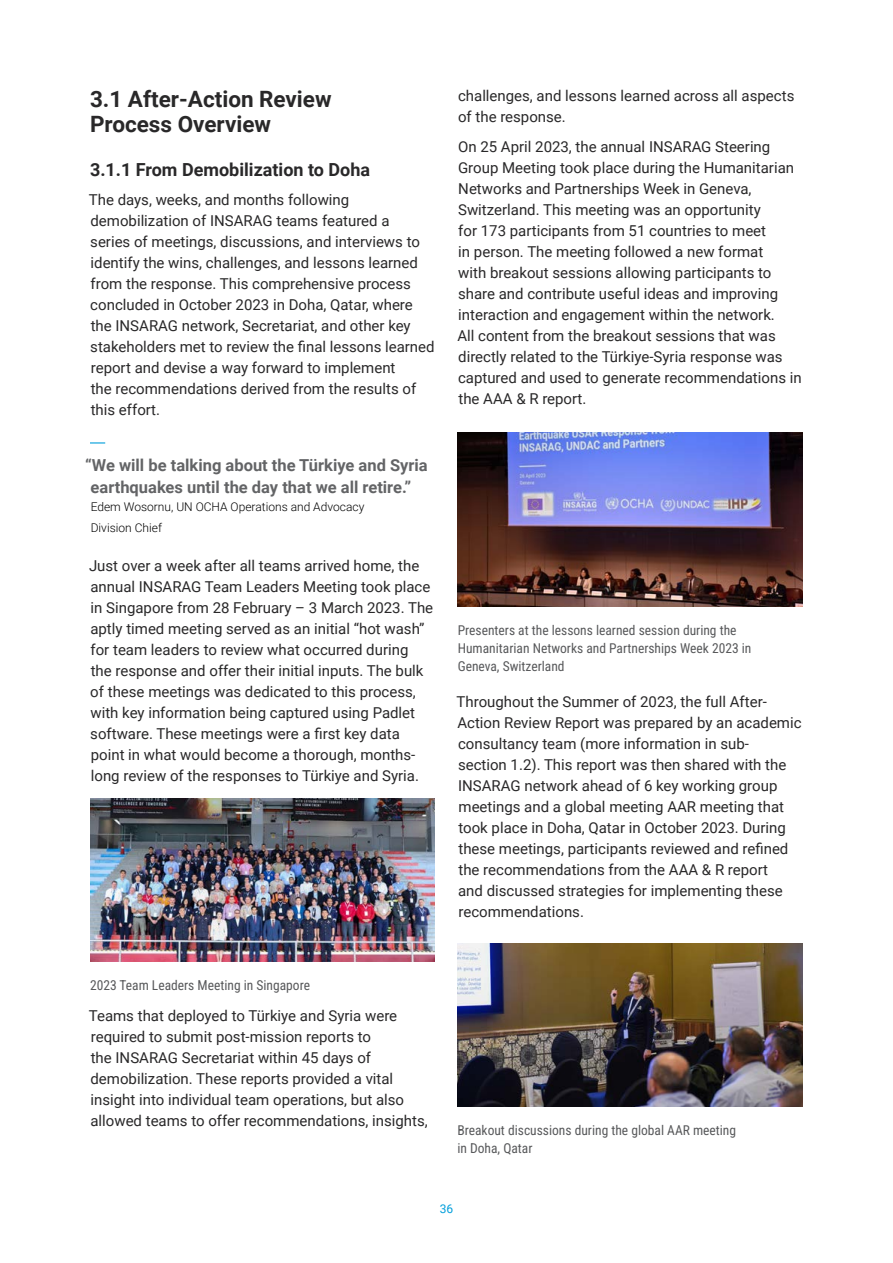
<style>
.page{position:relative;width:893px;height:1263px;background:#fff}
.page>*{position:absolute;margin:0;border:0;box-sizing:border-box;transform-origin:0 0}
.t1{font:700 22.5px/25.5px "Roboto";color:#292829}
.t2{font:700 18px "Roboto";color:#292829}
.t3{font:700 16.5px/22.5px "Roboto";color:#636466}
.t4{font:15px/21px "Roboto";color:#292829}
.t5{font:13.5px/18px "Roboto Condensed";color:#58595b}
.t6{font:300 12px/21px "Roboto";color:#000}
.t7{font:12px "Roboto";color:#009edb}
</style>
<div class="page">
<svg style="left:90px;top:442px;width:15px;height:1px"></svg>
<img style="left:90px;top:799px;width:345px;height:163px">
<img style="left:458px;top:432px;width:345px;height:175px">
<img style="left:457px;top:943px;width:345px;height:163px">
<p class="t1" style="left:90px;top:85px;width:243px">3.1 After-Action Review<br>Process Overview</p>
<p class="t2" style="left:90px;top:157px;width:282px">3.1.1 From Demobilization to Doha</p>
<p class="t4" style="left:89px;top:189px;width:347px">The days, weeks, and months following demobilization of INSARAG teams featured a<br>series of meetings, discussions, and interviews to identify the wins, challenges, and lessons learned from the response. This comprehensive process concluded in October 2023 in Doha, Qatar, where the INSARAG network, Secretariat, and other key stakeholders met to review the final lessons learned report and devise a way forward to implement<br>the recommendations derived from the results of this effort.</p>
<p class="t3" style="left:91px;top:453px;width:339px;text-indent:-5px">“We will be talking about the Türkiye and Syria earthquakes until the day that we all retire.”</p>
<p class="t6" style="left:91px;top:496px;width:275px">Edem Wosornu, UN OCHA Operations and Advocacy<br>Division Chief</p>
<p class="t4" style="left:89px;top:555px;width:346px">Just over a week after all teams arrived home, the annual INSARAG Team Leaders Meeting took place in Singapore from 28 February – 3 March 2023. The aptly timed meeting served as an initial “hot wash” for team leaders to review what occurred during<br>the response and offer their initial inputs. The bulk of these meetings was dedicated to this process, with key information being captured using Padlet software. These meetings were a first key data point in what would become a thorough, months&shy;long review of the responses to Türkiye and Syria.</p>
<p class="t4" style="left:458px;top:85px;width:338px">challenges, and lessons learned across all aspects of the response.</p>
<p class="t4" style="left:457px;top:136px;width:346px">On 25 April 2023, the annual INSARAG Steering Group Meeting took place during the Humanitarian Networks and Partnerships Week in Geneva, Switzerland. This meeting was an opportunity<br>for 173 participants from 51 countries to meet<br>in person. The meeting followed a new format<br>with breakout sessions allowing participants to share and contribute useful ideas and improving interaction and engagement within the network.<br>All content from the breakout sessions that was directly related to the Türkiye-Syria response was captured and used to generate recommendations in the AAA &amp; R report.</p>
<p class="t5" style="left:458px;top:621px;width:295px">Presenters at the lessons learned session during the<br>Humanitarian Networks and Partnerships Week 2023 in<br>Geneva, Switzerland</p>
<p class="t4" style="left:457px;top:691px;width:347px">Throughout the Summer of 2023, the full After-Action Review Report was prepared by an academic consultancy team (more information in sub-<br>section 1.2). This report was then shared with the INSARAG network ahead of 6 key working group meetings and a global meeting AAR meeting that took place in Doha, Qatar in October 2023. During these meetings, participants reviewed and refined the recommendations from the AAA &amp; R report<br>and discussed strategies for implementing these recommendations.</p>
<p class="t5" style="left:90px;top:976px;width:222px">2023 Team Leaders Meeting in Singapore</p>
<p class="t4" style="left:89px;top:1005px;width:340px">Teams that deployed to Türkiye and Syria were required to submit post-mission reports to<br>the INSARAG Secretariat within 45 days of demobilization. These reports provided a vital insight into individual team operations, but also allowed teams to offer recommendations, insights,</p>
<p class="t5" style="left:457px;top:1120px;width:280px">Breakout discussions during the global AAR meeting in Doha, Qatar</p>
<p class="t7" style="left:440px;top:1201px;width:15px">36</p>
</div>
